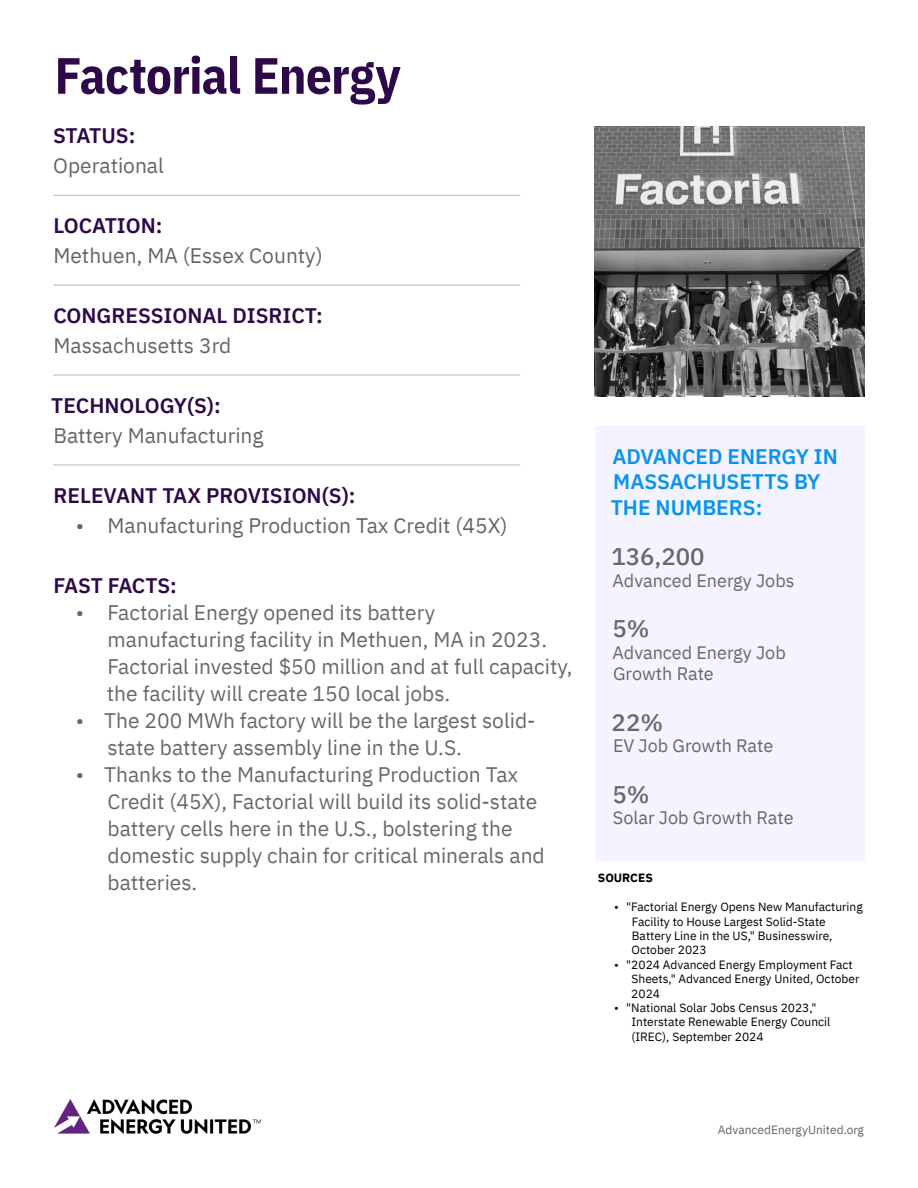
<style>
.page{position:relative;width:918px;height:1188px;background:#fff}
.page>*{position:absolute;margin:0;border:0;box-sizing:border-box;transform-origin:0 0}
.t1{font:700 51px "IBM Plex Sans Cond";letter-spacing:-.015em;color:#2e0949}
.Deck{font:500 24px "IBM Plex Sans";color:#686868}
.t2{font:21px/27px "IBM Plex Sans";color:#686868}
.Deck-2{font:21px "IBM Plex Sans";color:#666466}
.Deck-3{font:600 21px "IBM Plex Sans";color:#2e0949}
.Deck-4{font:600 21px/25.2px "IBM Plex Sans";color:#0893ed}
.Deck-5{font:600 21px "IBM Plex Sans";letter-spacing:-.02em;color:#2e0949}
.Deck-6{font:18px/21.6px "IBM Plex Sans";color:#686868}
.t3{font:12px/14.4px "IBM Plex Sans";color:#000}
.t4{font:12px "IBM Plex Sans";color:#666466}
.Deck-7{font:700 12px "IBM Plex Sans";color:#000}
</style>
<div class="page">
<img style="left:54px;top:1100px;width:207px;height:34px">
<img style="left:595px;top:127px;width:270px;height:270px">
<div style="left:595px;top:426px;width:270px;height:435px;background:#f4f3ff"></div>
<hr style="left:53px;top:465px;width:467px;height:1px;background:#b4b4b5">
<hr style="left:53px;top:375px;width:467px;height:1px;background:#b4b4b5">
<hr style="left:53px;top:285px;width:467px;height:1px;background:#b4b4b5">
<hr style="left:53px;top:195px;width:467px;height:1px;background:#b4b4b5">
<p class="t1" style="left:55px;top:35px;width:348px">Factorial Energy</p>
<p class="Deck-3" style="left:53px;top:119px;width:84px">STATUS:</p>
<p class="Deck-2" style="left:53px;top:150px;width:112px">Operational</p>
<p class="Deck-3" style="left:54px;top:209px;width:110px">LOCATION:</p>
<p class="Deck-2" style="left:53px;top:240px;width:271px">Methuen, MA (Essex County)</p>
<p class="Deck-3" style="left:53px;top:299px;width:271px">CONGRESSIONAL DISRICT:</p>
<p class="Deck-2" style="left:53px;top:330px;width:180px">Massachusetts 3rd</p>
<p class="Deck-3" style="left:51px;top:389px;width:171px">TECHNOLOGY(S):</p>
<p class="Deck-2" style="left:53px;top:420px;width:212px">Battery Manufacturing</p>
<p class="Deck-3" style="left:54px;top:479px;width:303px">RELEVANT TAX PROVISION(S):</p>
<p class="Deck-2" style="left:76px;top:510px;width:433px">• Manufacturing Production Tax Credit (45X)</p>
<p class="Deck-5" style="left:54px;top:569px;width:125px">FAST FACTS:</p>
<p class="t2" style="left:107px;top:597px;width:467px;text-indent:-31px">• Factorial Energy opened its battery manufacturing facility in Methuen, MA in 2023.<br>Factorial invested $50 million and at full capacity, the facility will create 150 local jobs.</p>
<p class="t2" style="left:107px;top:705px;width:430px;text-indent:-32px">• The 200 MWh factory will be the largest solid&shy;state battery assembly line in the U.S.</p>
<p class="t2" style="left:107px;top:759px;width:439px;text-indent:-32px">• Thanks to the Manufacturing Production Tax Credit (45X), Factorial will build its solid-state battery cells here in the U.S., bolstering the domestic supply chain for critical minerals and batteries.</p>
<p class="Deck-4" style="left:611px;top:442px;width:229px">ADVANCED ENERGY IN<br>MASSACHUSETTS BY<br>THE NUMBERS:</p>
<p class="Deck" style="left:611px;top:538px;width:95px">136,200</p>
<p class="Deck-6" style="left:612px;top:568px;width:184px">Advanced Energy Jobs</p>
<p class="Deck" style="left:612px;top:610px;width:39px">5%</p>
<p class="Deck-6" style="left:612px;top:640px;width:175px">Advanced Energy Job<br>Growth Rate</p>
<p class="Deck" style="left:612px;top:704px;width:53px">22%</p>
<p class="Deck-6" style="left:613px;top:734px;width:162px">EV Job Growth Rate</p>
<p class="Deck" style="left:612px;top:776px;width:39px">5%</p>
<p class="Deck-6" style="left:613px;top:806px;width:182px">Solar Job Growth Rate</p>
<p class="Deck-7" style="left:598px;top:869px;width:56px">SOURCES</p>
<p class="t3" style="left:632px;top:899px;width:233px;text-indent:-18px">• "Factorial Energy Opens New Manufacturing Facility to House Largest Solid-State Battery Line in the US," Businesswire, October 2023</p>
<p class="t3" style="left:631px;top:956px;width:230px;text-indent:-17px">• "2024 Advanced Energy Employment Fact<br>Sheets," Advanced Energy United, October<br>2024</p>
<p class="t3" style="left:631px;top:1000px;width:201px;text-indent:-17px">• "National Solar Jobs Census 2023,"<br>Interstate Renewable Energy Council (IREC), September 2024</p>
<p class="t4" style="left:718px;top:1121px;width:148px">AdvancedEnergyUnited.org</p>
</div>
